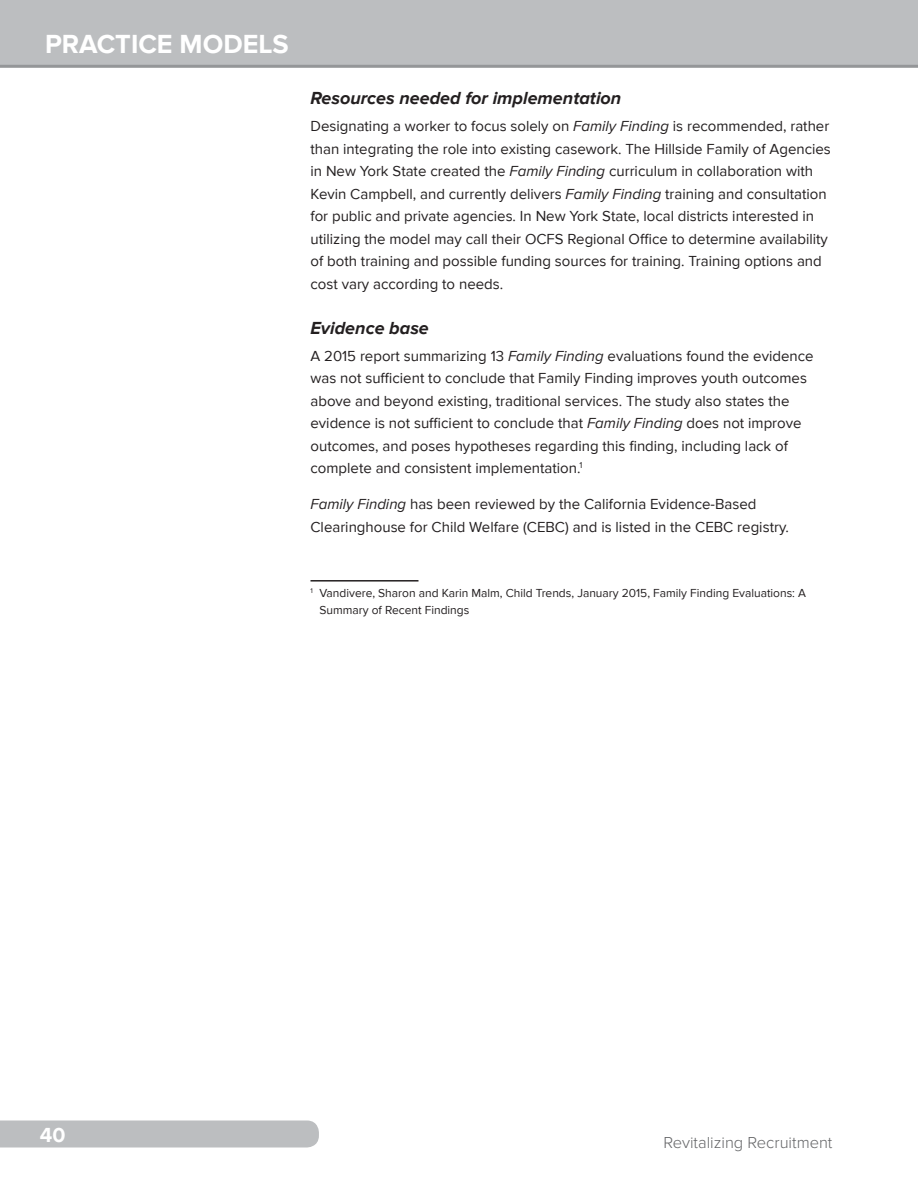
<style>
.page{position:relative;width:918px;height:1188px;background:#fff}
.page>*{position:absolute;margin:0;border:0;box-sizing:border-box;transform-origin:0 0}
.t1{font:700 27px "Proxima Nova";color:#fff}
.t2{font:700 21px "Proxima Nova";color:#fff}
.t3{font:italic 700 18px "Proxima Nova";color:#231f20}
.t4{font:300 16.5px "Proxima Nova";color:#636466}
.t5{font:15px/22.5px "Proxima Nova";color:#231f20}
.t6{font:12px/16.5px "Proxima Nova";color:#231f20}
.s1{font-style:italic}
</style>
<div class="page">
<div style="left:0;top:0;width:918px;height:67px;background:#bcbec0"></div>
<svg style="left:0;top:1120px;width:319px;height:28px;background:#bec0c2"></svg>
<hr style="left:0;top:65px;width:918px;height:3px;background:#949698">
<hr style="left:310px;top:580px;width:108px;height:2px;background:#231f20">
<h1 class="t1" style="left:45px;top:29px;width:245px">PRACTICE MODELS</h1>
<p class="t3" style="left:310px;top:88px;width:312px">Resources needed for implementation</p>
<p class="t5" style="left:310px;top:115px;width:522px">Designating a worker to focus solely on <span class="s1">Family Finding</span> is recommended, rather than integrating the role into existing casework. The Hillside Family of Agencies in New York State created the <span class="s1">Family Finding</span> curriculum in collaboration with Kevin Campbell, and currently delivers <span class="s1">Family Finding</span> training and consultation for public and private agencies. In New York State, local districts interested in utilizing the model may call their OCFS Regional Office to determine availability of both training and possible funding sources for training. Training options and cost vary according to needs.</p>
<p class="t3" style="left:310px;top:318px;width:120px">Evidence base</p>
<p class="t5" style="left:310px;top:345px;width:505px">A 2015 report summarizing 13 <span class="s1">Family Finding</span> evaluations found the evidence was not sufficient to conclude that Family Finding improves youth outcomes above and beyond existing, traditional services. The study also states the evidence is not sufficient to conclude that <span class="s1">Family Finding</span> does not improve outcomes, and poses hypotheses regarding this finding, including lack of complete and consistent implementation.<sup>1</sup></p>
<p class="t5" style="left:310px;top:493px;width:480px"><span class="s1">Family Finding</span> has been reviewed by the California Evidence-Based<br>Clearinghouse for Child Welfare (CEBC) and is listed in the CEBC registry.</p>
<p class="t6" style="left:319px;top:585px;width:488px;text-indent:-9px"><sup>1</sup> Vandivere, Sharon and Karin Malm, Child Trends, January 2015, Family Finding Evaluations: A<br>Summary of Recent Findings</p>
<h2 class="t2" style="left:40px;top:1123px;width:27px">40</h2>
<p class="t4" style="left:663px;top:1133px;width:171px">Revitalizing Recruitment</p>
</div>
